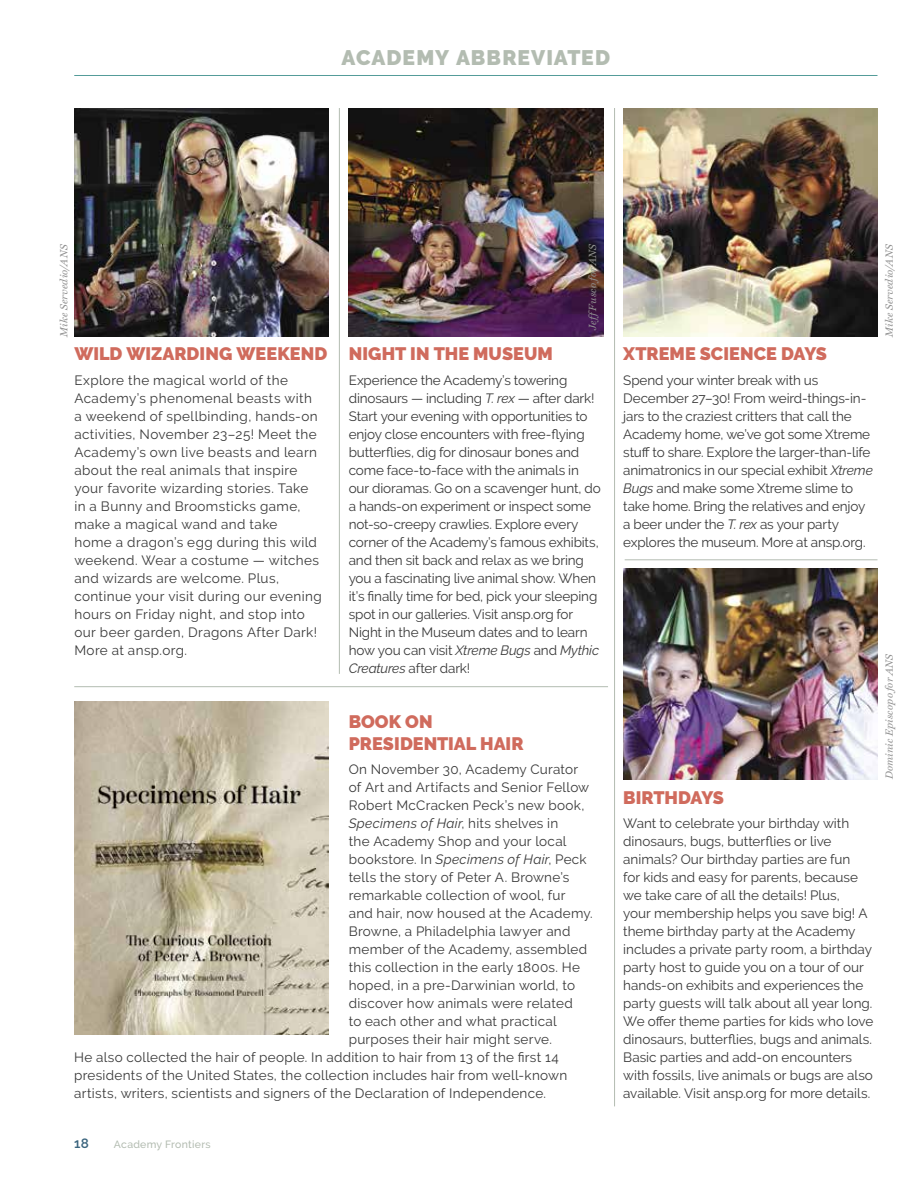
<style>
.page{position:relative;width:918px;height:1188px;background:#fff}
.page>*{position:absolute;margin:0;border:0;box-sizing:border-box;transform-origin:0 0}
.t1{font:900 21px "Raleway";letter-spacing:.045em;color:#b3bcb1}
.t2{font:900 18px/21.6px "Raleway";letter-spacing:.005em;color:#d06b5d}
.t3{font:900 18px "Raleway";letter-spacing:-.015em;color:#d06b5d}
.t4{font:13.5px/18px "Raleway";color:#393939}
.t5{font:13.5px "Raleway";letter-spacing:.02em;color:#393939}
.t6{font:13.5px/18px "Raleway";letter-spacing:.03em;color:#393939}
.t7{font:italic 13.5px "Raleway";letter-spacing:.02em;color:#393939}
.t8{font:600 13.5px "Raleway";color:#3a647d}
.t9{font:italic 10.5px "Miller Text";letter-spacing:.02em;color:#919191}
.t10{font:500 10.5px "Raleway";letter-spacing:.025em;color:#b3bcb1}
.s1{font-style:italic}
.s2{font-style:normal}
</style>
<div class="page">
<hr style="left:74px;top:75px;width:804px;height:1px;background:#549c99">
<hr style="left:339px;top:108px;width:1px;height:566px;background:#b3bcb1">
<hr style="left:614px;top:108px;width:1px;height:998px;background:#b3bcb1">
<hr style="left:74px;top:686px;width:534px;height:1px;background:#b3bcb1">
<img style="left:74px;top:702px;width:254px;height:332px">
<img style="left:74px;top:108px;width:254px;height:229px">
<img style="left:623px;top:568px;width:255px;height:211px">
<img style="left:349px;top:108px;width:254px;height:229px">
<img style="left:623px;top:108px;width:255px;height:229px">
<hr style="left:625px;top:559px;width:252px;height:1px;background:#b3bcb1">
<p class="t9" style="left:58px;top:337px;width:94px;rotate:-90deg">Mike Servedio/ANS</p>
<h1 class="t1" style="left:342px;top:46px;width:270px">ACADEMY ABBREVIATED</h1>
<p class="t9" style="left:586px;top:330px;width:88px;rotate:-90deg">Jeff Fusco for ANS</p>
<p class="t9" style="left:883px;top:337px;width:94px;rotate:-90deg">Mike Servedio/ANS</p>
<h2 class="t2" style="left:74px;top:343px;width:255px">WILD WIZARDING WEEKEND</h2>
<p class="t6" style="left:74px;top:371px;width:249px">Explore the magical world of the Academy’s phenomenal beasts with a weekend of spellbinding, hands-on activities, November 23–25! Meet the Academy’s own live beasts and learn about the real animals that inspire your favorite wizarding stories. Take in a Bunny and Broomsticks game, make a magical wand and take<br>home a dragon’s egg during this wild weekend. Wear a costume — witches and wizards are welcome. Plus, continue your visit during our evening hours on Friday night, and stop into our beer garden, Dragons After Dark!<br>More at ansp.org.</p>
<h2 class="t2" style="left:349px;top:343px;width:206px">NIGHT IN THE MUSEUM</h2>
<p class="t4" style="left:349px;top:371px;width:254px">Experience the Academy’s towering dinosaurs — including <span class="s1">T. rex</span> — after dark!<br>Start your evening with opportunities to enjoy close encounters with free-flying butterflies, dig for dinosaur bones and come face-to-face with the animals in our dioramas. Go on a scavenger hunt, do a hands-on experiment or inspect some not-so-creepy crawlies. Explore every corner of the Academy’s famous exhibits, and then sit back and relax as we bring you a fascinating live animal show. When it’s finally time for bed, pick your sleeping spot in our galleries. Visit ansp.org for Night in the Museum dates and to learn how you can visit <span class="s1">Xtreme Bugs</span> and <span class="s1">Mythic Creatures</span> after dark!</p>
<h2 class="t2" style="left:349px;top:711px;width:176px">BOOK ON<br>PRESIDENTIAL HAIR</h2>
<p class="t5" style="left:349px;top:762px;width:231px">On November 30, Academy Curator</p>
<p class="t5" style="left:349px;top:780px;width:242px">of Art and Artifacts and Senior Fellow</p>
<p class="t5" style="left:349px;top:798px;width:237px">Robert McCracken Peck’s new book,</p>
<p class="t7" style="left:349px;top:816px;width:211px">Specimens of Hair<span class="s2">, hits shelves in</span></p>
<p class="t5" style="left:349px;top:834px;width:219px">the Academy Shop and your local</p>
<p class="t5" style="left:349px;top:852px;width:240px">bookstore. In <span class="s1">Specimens of Hair</span>, Peck</p>
<p class="t5" style="left:349px;top:870px;width:222px">tells the story of Peter A. Browne’s</p>
<p class="t5" style="left:349px;top:888px;width:218px">remarkable collection of wool, fur</p>
<p class="t5" style="left:349px;top:906px;width:246px">and hair, now housed at the Academy.</p>
<p class="t5" style="left:349px;top:924px;width:223px">Browne, a Philadelphia lawyer and</p>
<p class="t5" style="left:349px;top:942px;width:240px">member of the Academy, assembled</p>
<p class="t5" style="left:349px;top:960px;width:233px">this collection in the early 1800s. He</p>
<p class="t5" style="left:349px;top:978px;width:228px">hoped, in a pre-Darwinian world, to</p>
<p class="t5" style="left:349px;top:996px;width:225px">discover how animals were related</p>
<p class="t5" style="left:349px;top:1014px;width:210px">to each other and what practical</p>
<p class="t5" style="left:349px;top:1032px;width:205px">purposes their hair might serve.</p>
<p class="t5" style="left:74px;top:1050px;width:486px">He also collected the hair of people. In addition to hair from 13 of the first 14</p>
<p class="t5" style="left:74px;top:1068px;width:495px">presidents of the United States, the collection includes hair from well-known</p>
<p class="t5" style="left:74px;top:1086px;width:473px">artists, writers, scientists and signers of the Declaration of Independence.</p>
<p class="t8" style="left:74px;top:1135px;width:16px">18</p>
<p class="t10" style="left:114px;top:1138px;width:98px">Academy Frontiers</p>
<h2 class="t2" style="left:623px;top:343px;width:205px">XTREME SCIENCE DAYS</h2>
<p class="t4" style="left:623px;top:371px;width:251px">Spend your winter break with us December 27–30! From weird-things-in&shy;jars to the craziest critters that call the Academy home, we’ve got some Xtreme stuff to share. Explore the larger-than-life animatronics in our special exhibit <span class="s1">Xtreme Bugs</span> and make some Xtreme slime to take home. Bring the relatives and enjoy a beer under the <span class="s1">T. rex</span> as your party explores the museum. More at ansp.org.</p>
<h2 class="t3" style="left:623px;top:787px;width:102px">BIRTHDAYS</h2>
<p class="t4" style="left:623px;top:815px;width:252px">Want to celebrate your birthday with dinosaurs, bugs, butterflies or live animals? Our birthday parties are fun<br>for kids and easy for parents, because we take care of all the details! Plus,<br>your membership helps you save big! A theme birthday party at the Academy includes a private party room, a birthday party host to guide you on a tour of our hands-on exhibits and experiences the party guests will talk about all year long.<br>We offer theme parties for kids who love dinosaurs, butterflies, bugs and animals.<br>Basic parties and add-on encounters with fossils, live animals or bugs are also available. Visit ansp.org for more details.</p>
<p class="t9" style="left:883px;top:779px;width:127px;rotate:-90deg">Dominic Episcopo for ANS</p>
</div>
